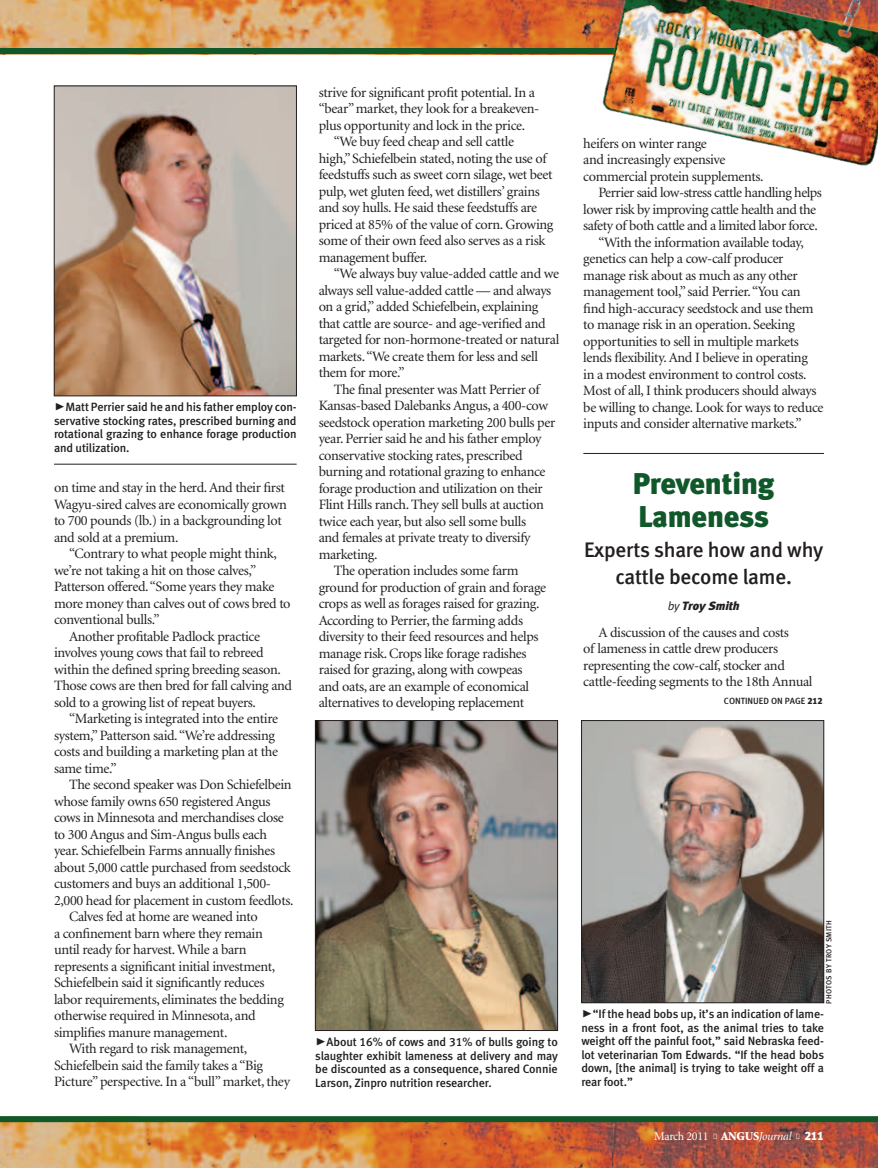
<style>
.page{position:relative;width:878px;height:1168px;background:#fff}
.page>*{position:absolute;margin:0;border:0;box-sizing:border-box;transform-origin:0 0}
.headline{font:30px/33px "Meta Black LF";letter-spacing:-.01em;color:#10572a}
.deck{font:21px/27px "Meta Medium LF";letter-spacing:-.01em;color:#231f20;text-align:center}
.body_text{font:14.25px/16.5px "Minion";letter-spacing:-.025em;color:#231f20}
.cutlines{font:12px/13.5px "Meta Medium LF";letter-spacing:-.01em;color:#231f20;text-align:justify}
.t1{font:12px "Minion";letter-spacing:-.025em;color:#fff}
.byline{font:italic 12px "Meta Black LF";color:#231f20}
.t2{font:9px "Meta Medium LF";color:#231f20}
.photo_credit{font:7.5px "Meta Medium LF";letter-spacing:.045em;color:#231f20}
.s1{font-family:"Meta Black Caps Expert";font-size:21px}
.s2{font-family:"Meta Normal LF"}
.s3{font-family:"Meta Black LF"}
.s4{font-weight:900}
.s5{font-style:italic}
</style>
<div class="page">
<hr style="left:583px;top:453px;width:240px;height:1px;background:#231f20">
<img style="left:0;top:0;width:548px;height:48px">
<img style="left:56px;top:88px;width:238px;height:306px">
<div style="left:54px;top:86px;width:242px;height:310px;border:1px solid #231f20"></div>
<hr style="left:54px;top:464px;width:242px;height:1px;background:#231f20">
<img style="left:317px;top:722px;width:238px;height:306px">
<div style="left:315px;top:720px;width:242px;height:310px;border:1px solid #231f20"></div>
<img style="left:583px;top:722px;width:239px;height:279px">
<div style="left:581px;top:720px;width:243px;height:283px;border:1px solid #231f20"></div>
<img style="left:0;top:1122px;width:878px;height:46px">
<div style="left:0;top:48px;width:878px;height:6px;background:#10572a"></div>
<div style="left:0;top:1116px;width:878px;height:6px;background:#10572a"></div>
<img style="left:548px;top:0;width:330px;height:166px">
<p class="cutlines" style="left:54px;top:400px;width:244px"><span class="s1">@</span>Matt Perrier said he and his father employ con&shy;servative stocking rates, prescribed burning and rotational grazing to enhance forage production and utilization.</p>
<p class="body_text" style="left:54px;top:480px;width:234px">on time and stay in the herd. And their first Wagyu-sired calves are economically grown to 700 pounds (lb.) in a backgrounding lot and sold at a premium.</p>
<p class="body_text" style="left:54px;top:546px;width:238px;text-indent:15px">“Contrary to what people might think, we’re not taking a hit on those calves,” Patterson offered. “Some years they make more money than calves out of cows bred to conventional bulls.”</p>
<p class="body_text" style="left:54px;top:628px;width:240px;text-indent:15px">Another profitable Padlock practice involves young cows that fail to rebreed within the defined spring breeding season.<br>Those cows are then bred for fall calving and sold to a growing list of repeat buyers.</p>
<p class="body_text" style="left:54px;top:711px;width:225px;text-indent:15px">“Marketing is integrated into the entire system,” Patterson said. “We’re addressing costs and building a marketing plan at the same time.”</p>
<p class="body_text" style="left:54px;top:777px;width:241px;text-indent:15px">The second speaker was Don Schiefelbein whose family owns 650 registered Angus cows in Minnesota and merchandises close to 300 Angus and Sim-Angus bulls each year. Schiefelbein Farms annually finishes about 5,000 cattle purchased from seedstock customers and buys an additional 1,500- 2,000 head for placement in custom feedlots.</p>
<p class="body_text" style="left:54px;top:909px;width:231px;text-indent:15px">Calves fed at home are weaned into<br>a confinement barn where they remain until ready for harvest. While a barn represents a significant initial investment, Schiefelbein said it significantly reduces labor requirements, eliminates the bedding otherwise required in Minnesota, and simplifies manure management.</p>
<p class="body_text" style="left:54px;top:1041px;width:237px;text-indent:15px">With regard to risk management,<br>Schiefelbein said the family takes a “Big<br>Picture” perspective. In a “bull” market, they</p>
<p class="body_text" style="left:318px;top:84px;width:222px">strive for significant profit potential. In a “bear” market, they look for a breakeven&shy;plus opportunity and lock in the price.</p>
<p class="body_text" style="left:318px;top:134px;width:236px;text-indent:15px">“We buy feed cheap and sell cattle<br>high,” Schiefelbein stated, noting the use of feedstuffs such as sweet corn silage, wet beet pulp, wet gluten feed, wet distillers’ grains and soy hulls. He said these feedstuffs are priced at 85% of the value of corn. Growing some of their own feed also serves as a risk management buffer.</p>
<p class="body_text" style="left:318px;top:266px;width:242px;text-indent:15px">“We always buy value-added cattle and we always sell value-added cattle — and always on a grid,” added Schiefelbein, explaining that cattle are source- and age-verified and targeted for non-hormone-treated or natural markets. “We create them for less and sell them for more.”</p>
<p class="body_text" style="left:318px;top:381px;width:238px;text-indent:15px">The final presenter was Matt Perrier of Kansas-based Dalebanks Angus, a 400-cow seedstock operation marketing 200 bulls per year. Perrier said he and his father employ conservative stocking rates, prescribed burning and rotational grazing to enhance forage production and utilization on their Flint Hills ranch. They sell bulls at auction twice each year, but also sell some bulls<br>and females at private treaty to diversify marketing.</p>
<p class="body_text" style="left:318px;top:563px;width:229px;text-indent:15px">The operation includes some farm ground for production of grain and forage crops as well as forages raised for grazing.<br>According to Perrier, the farming adds diversity to their feed resources and helps manage risk. Crops like forage radishes raised for grazing, along with cowpeas and oats, are an example of economical alternatives to developing replacement</p>
<p class="cutlines" style="left:315px;top:1035px;width:244px"><span class="s1">@</span>About 16% of cows and 31% of bulls going to slaughter exhibit lameness at delivery and may be discounted as a consequence, shared Connie Larson, Zinpro nutrition researcher.</p>
<p class="body_text" style="left:583px;top:135px;width:182px">heifers on winter range<br>and increasingly expensive commercial protein supplements.</p>
<p class="body_text" style="left:583px;top:185px;width:240px;text-indent:15px">Perrier said low-stress cattle handling helps lower risk by improving cattle health and the safety of both cattle and a limited labor force.</p>
<p class="body_text" style="left:583px;top:234px;width:242px;text-indent:15px">“With the information available today, genetics can help a cow-calf producer manage risk about as much as any other management tool,” said Perrier. “You can find high-accuracy seedstock and use them to manage risk in an operation. Seeking opportunities to sell in multiple markets lends flexibility. And I believe in operating<br>in a modest environment to control costs.<br>Most of all, I think producers should always be willing to change. Look for ways to reduce inputs and consider alternative markets.”</p>
<p class="headline" style="left:633px;top:467px;width:143px">Preventing<br>Lameness</p>
<p class="deck" style="left:584px;top:536px;width:241px">Experts share how and why cattle become lame.</p>
<p class="byline" style="left:667px;top:598px;width:73px"><span class="s2">by</span> Troy Smith</p>
<p class="body_text" style="left:583px;top:624px;width:231px;text-indent:15px">A discussion of the causes and costs<br>of lameness in cattle drew producers representing the cow-calf, stocker and cattle-feeding segments to the 18th Annual</p>
<p class="t2" style="left:724px;top:695px;width:100px">CONTINUED ON PAGE <span class="s3">212</span></p>
<p class="photo_credit" style="left:824px;top:1004px;width:85px;rotate:-90deg">PHOTOS BY TROY SMITH</p>
<p class="cutlines" style="left:581px;top:1007px;width:244px"><span class="s1">@</span>“If the head bobs up, it’s an indication of lame&shy;ness in a front foot, as the animal tries to take weight off the painful foot,” said Nebraska feed&shy;lot veterinarian Tom Edwards. “If the head bobs down, [the animal] is trying to take weight off a rear foot.”</p>
<p class="t1" style="left:654px;top:1130px;width:171px">March 2011 ■ <span class="s4">ANGUS</span><span class="s5">Journal</span> ■ <span class="s3">211</span></p>
</div>
